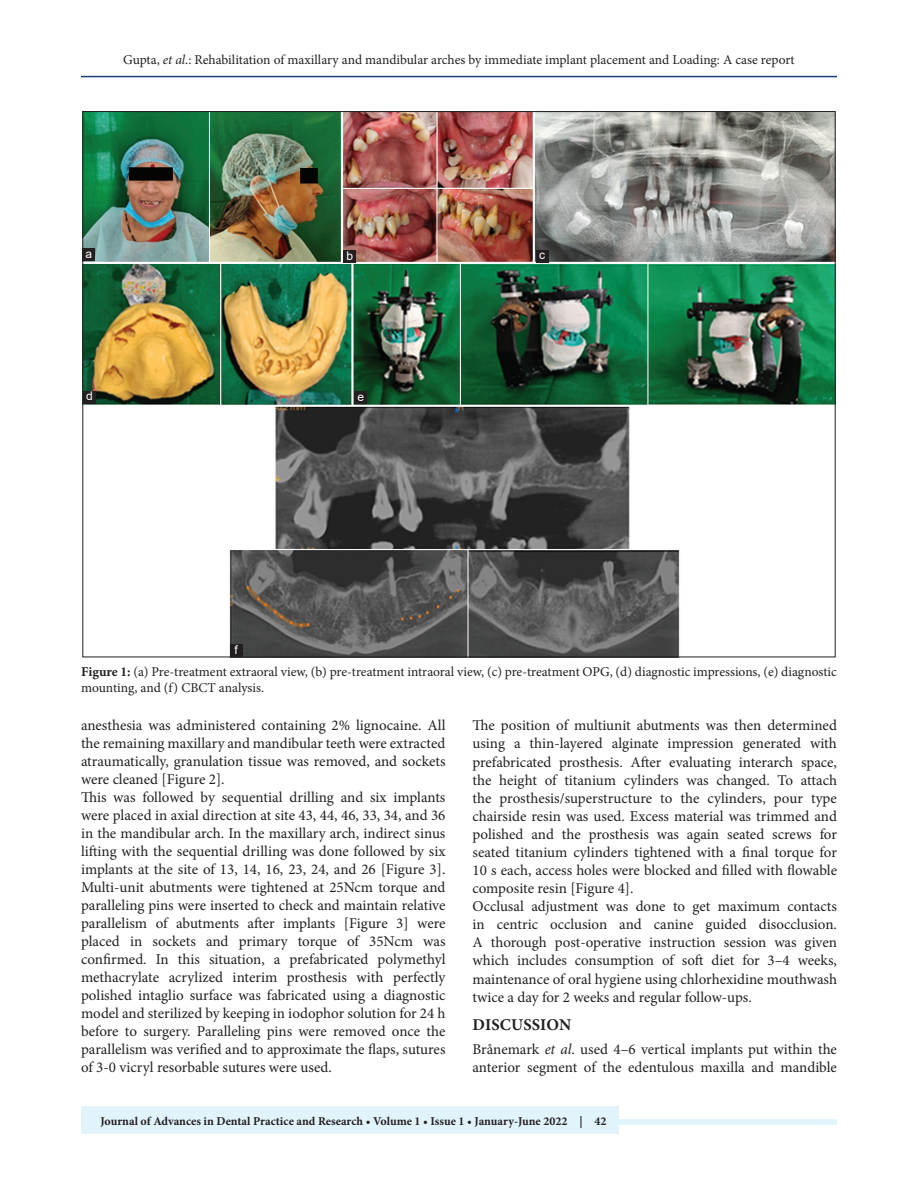
<style>
.page{position:relative;width:918px;height:1188px;background:#fff}
.page>*{position:absolute;margin:0;border:0;box-sizing:border-box;transform-origin:0 0}
.t1{font:700 16.5px "Minion Pro";letter-spacing:.01em;color:#231f20}
.TX{font:15px/18px "Minion Pro";color:#231f20;text-align:justify}
.FGC{font:13.5px/16.5px "Minion Pro";color:#231f20}
.JF{font:700 12px "Minion Pro";color:#231f20}
.LABEL{font:12px "Arial";color:#fff}
.s1{font-style:italic}
.s2{font-weight:700}
</style>
<div class="page">
<hr style="left:81px;top:76px;width:756px;height:1px;background:#164077">
<div style="left:81px;top:1119px;width:756px;height:6px;background:#e1f4fc"></div>
<div style="left:81px;top:1106px;width:538px;height:28px;background:#e1f4fc"></div>
<img style="left:85px;top:113px;width:748px;height:542px">
<div style="left:83px;top:249px;width:12px;height:12px;background:#231f20"></div>
<div style="left:344px;top:250px;width:12px;height:13px;background:#231f20"></div>
<div style="left:536px;top:250px;width:12px;height:13px;background:#231f20"></div>
<div style="left:83px;top:391px;width:13px;height:13px;background:#231f20"></div>
<div style="left:354px;top:391px;width:13px;height:13px;background:#231f20"></div>
<div style="left:230px;top:644px;width:12px;height:13px;background:#231f20"></div>
<p class="FGC" style="left:123px;top:51px;width:673px">Gupta, <span class="s1">et al</span>.: Rehabilitation of maxillary and mandibular arches by immediate implant placement and Loading: A case report</p>
<p class="LABEL" style="left:86px;top:246px;width:8px">a</p>
<p class="LABEL" style="left:347px;top:247px;width:8px">b</p>
<p class="LABEL" style="left:539px;top:247px;width:7px">c</p>
<p class="LABEL" style="left:86px;top:388px;width:8px">d</p>
<p class="LABEL" style="left:357px;top:388px;width:8px">e</p>
<p class="LABEL" style="left:234px;top:641px;width:5px">f</p>
<p class="FGC" style="left:81px;top:663px;width:757px"><span class="s2">Figure 1:</span> (a) Pre-treatment extraoral view, (b) pre-treatment intraoral view, (c) pre-treatment OPG, (d) diagnostic impressions, (e) diagnostic mounting, and (f) CBCT analysis.</p>
<p class="TX" style="left:81px;top:717px;width:366px">anesthesia was administered containing 2% lignocaine. All the remaining maxillary and mandibular teeth were extracted atraumatically, granulation tissue was removed, and sockets were cleaned [Figure 2].</p>
<p class="TX" style="left:81px;top:789px;width:366px">This was followed by sequential drilling and six implants were placed in axial direction at site 43, 44, 46, 33, 34, and 36 in the mandibular arch. In the maxillary arch, indirect sinus lifting with the sequential drilling was done followed by six implants at the site of 13, 14, 16, 23, 24, and 26 [Figure 3].<br>Multi-unit abutments were tightened at 25Ncm torque and paralleling pins were inserted to check and maintain relative parallelism of abutments after implants [Figure 3] were placed in sockets and primary torque of 35Ncm was confirmed. In this situation, a prefabricated polymethyl methacrylate acrylized interim prosthesis with perfectly polished intaglio surface was fabricated using a diagnostic model and sterilized by keeping in iodophor solution for 24 h before to surgery. Paralleling pins were removed once the parallelism was verified and to approximate the flaps, sutures of 3-0 vicryl resorbable sutures were used.</p>
<p class="TX" style="left:472px;top:717px;width:366px">The position of multiunit abutments was then determined using a thin-layered alginate impression generated with prefabricated prosthesis. After evaluating interarch space, the height of titanium cylinders was changed. To attach the prosthesis/superstructure to the cylinders, pour type chairside resin was used. Excess material was trimmed and polished and the prosthesis was again seated screws for seated titanium cylinders tightened with a final torque for 10 s each, access holes were blocked and filled with flowable composite resin [Figure 4].</p>
<p class="TX" style="left:472px;top:897px;width:366px">Occlusal adjustment was done to get maximum contacts in centric occlusion and canine guided disocclusion.<br>A thorough post-operative instruction session was given which includes consumption of soft diet for 3–4 weeks, maintenance of oral hygiene using chlorhexidine mouthwash twice a day for 2 weeks and regular follow-ups.</p>
<h1 class="t1" style="left:473px;top:1013px;width:100px">DISCUSSION</h1>
<p class="TX" style="left:472px;top:1040px;width:366px">Brånemark <span class="s1">et al</span>. used 4–6 vertical implants put within the anterior segment of the edentulous maxilla and mandible</p>
<p class="JF" style="left:100px;top:1113px;width:508px">Journal of Advances in Dental Practice and Research • Volume 1 • Issue 1 • January-June 2022 | 42</p>
</div>
